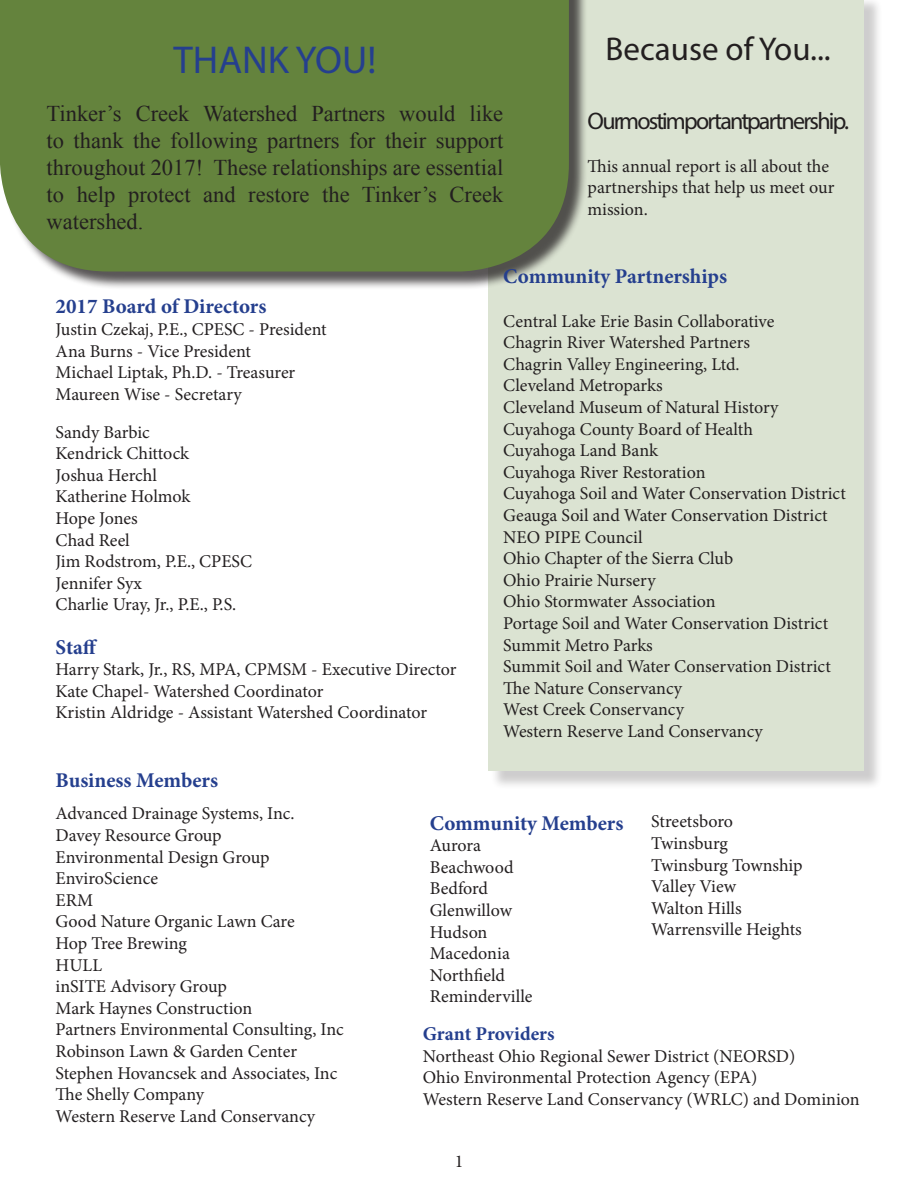
<style>
.page{position:relative;width:918px;height:1188px;background:#fff}
.page>*{position:absolute;margin:0;border:0;box-sizing:border-box;transform-origin:0 0}
.t1{font:39px "Myriad Pro";color:#253f8e}
.t2{font:33px "Myriad Pro";color:#231f20}
.t3{font:24px "Myriad Pro";letter-spacing:-.075em;color:#231f20}
.t4{font:22.5px/27px "Times New Roman";color:#231f20;text-align:justify}
.t5{font:700 21px "Minion Pro";color:#253f8e}
.t6{font:700 19.5px "Minion Pro";letter-spacing:-.005em;color:#253f8e}
.t7{font:18px/21.6px "Minion Pro";color:#231f20}
</style>
<div class="page">
<div style="left:490px;top:0;width:393px;height:790px;background:#231f20;opacity:.75"></div>
<div style="left:488px;top:0;width:376px;height:771px;background:#dbe3d2"></div>
<div style="left:2px;top:0;width:586px;height:290px;background:#231f20;opacity:.75"></div>
<div style="left:0;top:0;width:569px;height:272px;background:#64833d"></div>
<p class="t1" style="left:174px;top:36px;width:204px">THANK YOU!</p>
<p class="t4" style="left:47px;top:100px;width:458px">Tinker’s Creek Watershed Partners would like to thank the following partners for their support throughout 2017! These relationships are essential to help protect and restore the Tinker’s Creek watershed.</p>
<p class="t2" style="left:606px;top:29px;width:227px">Because of You...</p>
<p class="t3" style="left:588px;top:106px;width:263px">Our most important partnership.</p>
<p class="t7" style="left:588px;top:155px;width:248px">This annual report is all about the partnerships that help us meet our mission.</p>
<p class="t5" style="left:56px;top:292px;width:212px">2017 Board of Directors</p>
<p class="t7" style="left:56px;top:318px;width:273px">Justin Czekaj, P.E., CPESC - President</p>
<p class="t7" style="left:56px;top:340px;width:197px">Ana Burns - Vice President</p>
<p class="t7" style="left:56px;top:362px;width:241px">Michael Liptak, Ph.D. - Treasurer</p>
<p class="t7" style="left:56px;top:383px;width:188px">Maureen Wise - Secretary</p>
<p class="t7" style="left:56px;top:421px;width:96px">Sandy Barbic</p>
<p class="t7" style="left:56px;top:443px;width:135px">Kendrick Chittock</p>
<p class="t7" style="left:56px;top:464px;width:103px">Joshua Herchl</p>
<p class="t7" style="left:56px;top:486px;width:136px">Katherine Holmok<br>Hope Jones</p>
<p class="t7" style="left:56px;top:529px;width:76px">Chad Reel</p>
<p class="t7" style="left:56px;top:551px;width:198px">Jim Rodstrom, P.E., CPESC</p>
<p class="t7" style="left:56px;top:572px;width:182px">Jennifer Syx<br>Charlie Uray, Jr., P.E., P.S.</p>
<p class="t5" style="left:56px;top:632px;width:43px">Staff</p>
<p class="t7" style="left:56px;top:659px;width:402px">Harry Stark, Jr., RS, MPA, CPMSM - Executive Director</p>
<p class="t7" style="left:56px;top:680px;width:269px">Kate Chapel- Watershed Coordinator</p>
<p class="t7" style="left:56px;top:702px;width:373px">Kristin Aldridge - Assistant Watershed Coordinator</p>
<p class="t5" style="left:503px;top:262px;width:225px">Community Partnerships</p>
<p class="t7" style="left:503px;top:310px;width:273px">Central Lake Erie Basin Collaborative</p>
<p class="t7" style="left:503px;top:332px;width:248px">Chagrin River Watershed Partners</p>
<p class="t7" style="left:503px;top:353px;width:238px">Chagrin Valley Engineering, Ltd.</p>
<p class="t7" style="left:503px;top:375px;width:161px">Cleveland Metroparks</p>
<p class="t7" style="left:503px;top:396px;width:277px">Cleveland Museum of Natural History</p>
<p class="t7" style="left:503px;top:418px;width:251px">Cuyahoga County Board of Health</p>
<p class="t7" style="left:503px;top:440px;width:156px">Cuyahoga Land Bank</p>
<p class="t7" style="left:503px;top:461px;width:204px">Cuyahoga River Restoration</p>
<p class="t7" style="left:503px;top:483px;width:344px">Cuyahoga Soil and Water Conservation District</p>
<p class="t7" style="left:503px;top:504px;width:326px">Geauga Soil and Water Conservation District</p>
<p class="t7" style="left:503px;top:526px;width:141px">NEO PIPE Council</p>
<p class="t7" style="left:503px;top:548px;width:231px">Ohio Chapter of the Sierra Club</p>
<p class="t7" style="left:503px;top:569px;width:154px">Ohio Prairie Nursery</p>
<p class="t7" style="left:503px;top:591px;width:214px">Ohio Stormwater Association</p>
<p class="t7" style="left:503px;top:612px;width:326px">Portage Soil and Water Conservation District</p>
<p class="t7" style="left:503px;top:634px;width:151px">Summit Metro Parks</p>
<p class="t7" style="left:503px;top:656px;width:329px">Summit Soil and Water Conservation District</p>
<p class="t7" style="left:503px;top:677px;width:180px">The Nature Conservancy</p>
<p class="t7" style="left:503px;top:699px;width:182px">West Creek Conservancy</p>
<p class="t7" style="left:503px;top:720px;width:261px">Western Reserve Land Conservancy</p>
<p class="t5" style="left:56px;top:765px;width:164px">Business Members</p>
<p class="t7" style="left:56px;top:803px;width:241px">Advanced Drainage Systems, Inc.</p>
<p class="t7" style="left:56px;top:825px;width:168px">Davey Resource Group</p>
<p class="t7" style="left:56px;top:846px;width:215px">Environmental Design Group</p>
<p class="t7" style="left:56px;top:868px;width:104px">EnviroScience</p>
<p class="t7" style="left:56px;top:889px;width:39px">ERM</p>
<p class="t7" style="left:56px;top:911px;width:241px">Good Nature Organic Lawn Care</p>
<p class="t7" style="left:56px;top:933px;width:133px">Hop Tree Brewing</p>
<p class="t7" style="left:56px;top:954px;width:48px">HULL</p>
<p class="t7" style="left:56px;top:976px;width:173px">inSITE Advisory Group</p>
<p class="t7" style="left:56px;top:997px;width:198px">Mark Haynes Construction</p>
<p class="t7" style="left:56px;top:1019px;width:290px">Partners Environmental Consulting, Inc</p>
<p class="t7" style="left:56px;top:1041px;width:243px">Robinson Lawn &amp; Garden Center</p>
<p class="t7" style="left:56px;top:1062px;width:283px">Stephen Hovancsek and Associates, Inc</p>
<p class="t7" style="left:56px;top:1084px;width:150px">The Shelly Company</p>
<p class="t7" style="left:56px;top:1105px;width:261px">Western Reserve Land Conservancy</p>
<p class="t5" style="left:430px;top:808px;width:195px">Community Members</p>
<p class="t7" style="left:430px;top:835px;width:53px">Aurora</p>
<p class="t7" style="left:430px;top:856px;width:85px">Beachwood</p>
<p class="t7" style="left:430px;top:878px;width:60px">Bedford</p>
<p class="t7" style="left:430px;top:900px;width:84px">Glenwillow</p>
<p class="t7" style="left:430px;top:921px;width:59px">Hudson</p>
<p class="t7" style="left:430px;top:943px;width:82px">Macedonia</p>
<p class="t7" style="left:430px;top:964px;width:77px">Northfield</p>
<p class="t7" style="left:430px;top:986px;width:104px">Reminderville</p>
<p class="t7" style="left:651px;top:811px;width:83px">Streetsboro</p>
<p class="t7" style="left:651px;top:833px;width:78px">Twinsburg</p>
<p class="t7" style="left:651px;top:854px;width:153px">Twinsburg Township</p>
<p class="t7" style="left:651px;top:876px;width:86px">Valley View</p>
<p class="t7" style="left:651px;top:897px;width:92px">Walton Hills</p>
<p class="t7" style="left:651px;top:919px;width:152px">Warrensville Heights</p>
<p class="t6" style="left:423px;top:1020px;width:133px">Grant Providers</p>
<p class="t7" style="left:423px;top:1045px;width:374px">Northeast Ohio Regional Sewer District (NEORSD)<br>Ohio Environmental Protection Agency (EPA)</p>
<p class="t7" style="left:423px;top:1089px;width:438px">Western Reserve Land Conservancy (WRLC) and Dominion</p>
<p class="t7" style="left:455px;top:1150px;width:10px">1</p>
</div>
